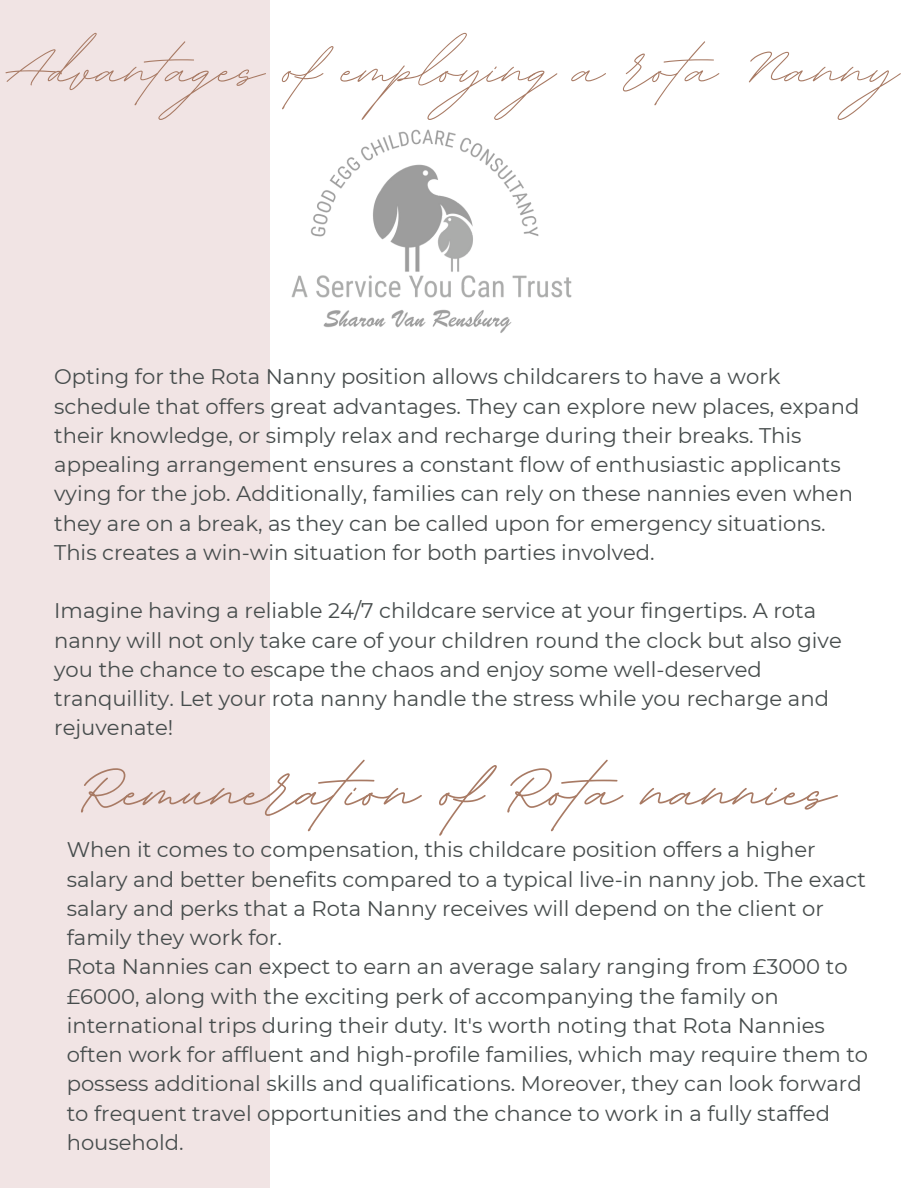
<style>
.page{position:relative;width:918px;height:1188px;background:#fff}
.page>*{position:absolute;margin:0;border:0;box-sizing:border-box;transform-origin:0 0}
.t1{font:700 105px "BD Script";color:#a87a64}
.t2{font:94.5px "BD Script";color:#a87a64}
.t3{font:21.15px/29.2px "Montserrat";color:#464c4c}
</style>
<div class="page">
<div style="left:0;top:0;width:270px;height:1188px;background:#f1e4e4"></div>
<img style="left:291px;top:129px;width:281px;height:204px">
<p class="t2" style="left:7px;top:7px;width:893px">Advantages of employing a rota Nanny</p>
<p class="t3" style="left:54px;top:362px;width:807px">Opting for the Rota Nanny position allows childcarers to have a work schedule that offers great advantages. They can explore new places, expand their knowledge, or simply relax and recharge during their breaks. This appealing arrangement ensures a constant flow of enthusiastic applicants vying for the job. Additionally, families can rely on these nannies even when they are on a break, as they can be called upon for emergency situations.<br>This creates a win-win situation for both parties involved.</p>
<p class="t3" style="left:54px;top:596px;width:789px">Imagine having a reliable 24/7 childcare service at your fingertips. A rota nanny will not only take care of your children round the clock but also give you the chance to escape the chaos and enjoy some well-deserved tranquillity. Let your rota nanny handle the stress while you recharge and rejuvenate!</p>
<p class="t1" style="left:79px;top:722px;width:757px">Remuneration of Rota nannies</p>
<p class="t3" style="left:67px;top:835px;width:801px">When it comes to compensation, this childcare position offers a higher salary and better benefits compared to a typical live-in nanny job. The exact salary and perks that a Rota Nanny receives will depend on the client or family they work for.</p>
<p class="t3" style="left:67px;top:952px;width:803px">Rota Nannies can expect to earn an average salary ranging from £3000 to £6000, along with the exciting perk of accompanying the family on international trips during their duty. It's worth noting that Rota Nannies often work for affluent and high-profile families, which may require them to possess additional skills and qualifications. Moreover, they can look forward to frequent travel opportunities and the chance to work in a fully staffed household.</p>
</div>
